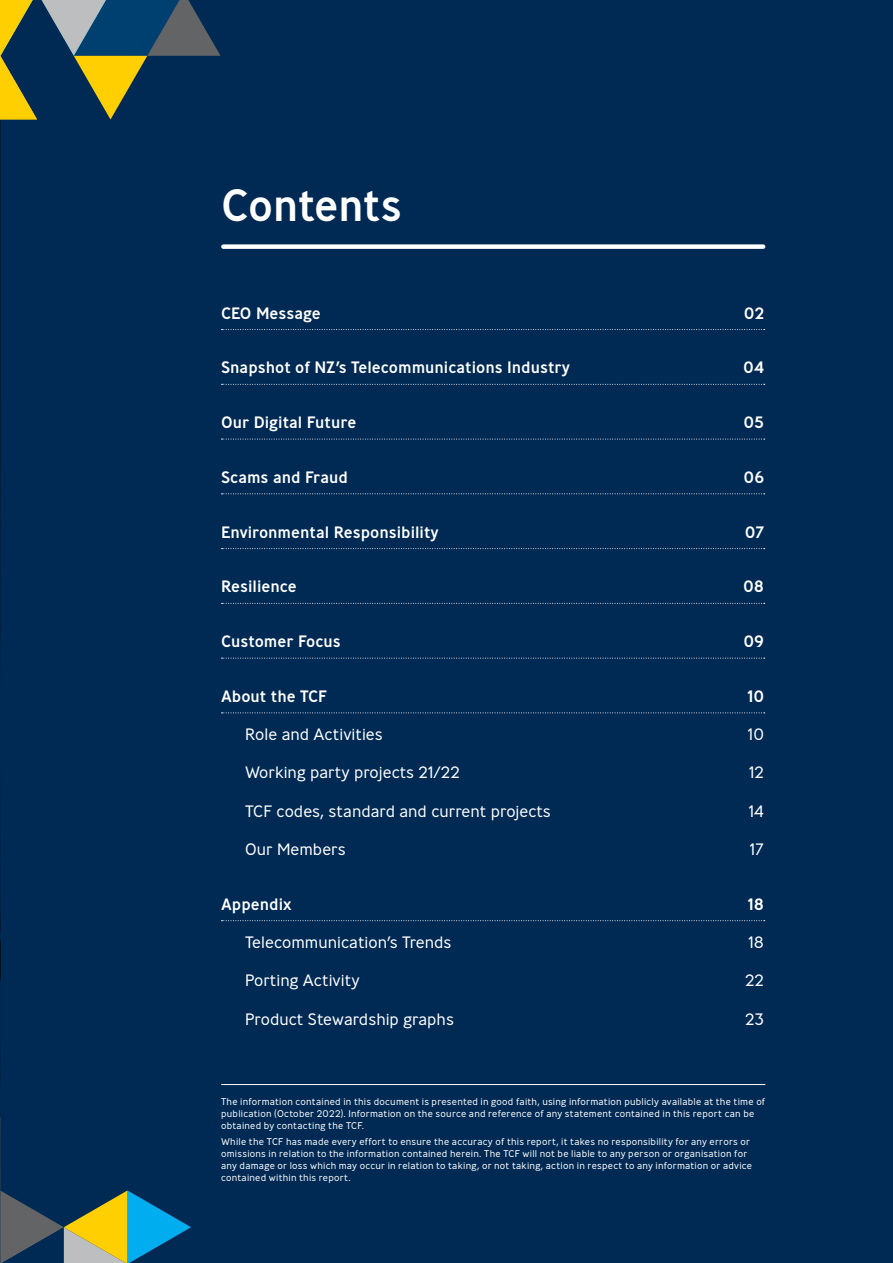
<style>
.page{position:relative;width:893px;height:1263px;background:#002a54}
.page>*{position:absolute;margin:0;border:0;box-sizing:border-box;transform-origin:0 0}
.t1{font:500 45px "Ministry";letter-spacing:-.01em;color:#fff}
.t2{font:500 16.5px "Ministry";color:#fff}
.t3{font:300 16.5px "Ministry";color:#fff}
.t4{font:300 9.75px/12px "Ministry";letter-spacing:.02em;color:#fff}
</style>
<div class="page">
<svg style="left:221px;top:329px;width:544px;height:1px"></svg>
<svg style="left:221px;top:384px;width:544px;height:1px"></svg>
<svg style="left:221px;top:439px;width:544px;height:1px"></svg>
<svg style="left:221px;top:493px;width:544px;height:1px"></svg>
<svg style="left:221px;top:548px;width:544px;height:1px"></svg>
<svg style="left:221px;top:603px;width:544px;height:1px"></svg>
<svg style="left:221px;top:658px;width:544px;height:1px"></svg>
<svg style="left:221px;top:712px;width:544px;height:1px"></svg>
<svg style="left:221px;top:920px;width:544px;height:1px"></svg>
<div style="left:223px;top:244px;width:540px;height:5px;background:#fff"></div>
<hr style="left:221px;top:1084px;width:544px;height:1px;background:#fff">
<svg style="left:0;top:1117px;width:191px;height:146px"></svg>
<svg style="left:0;top:0;width:221px;height:119px"></svg>
<h1 class="t1" style="left:221px;top:177px;width:183px">Contents</h1>
<h2 class="t2" style="left:221px;top:302px;width:101px">CEO Message</h2>
<h2 class="t2" style="left:744px;top:302px;width:22px">02</h2>
<h2 class="t2" style="left:221px;top:357px;width:350px">Snapshot of NZ’s Telecommunications Industry</h2>
<h2 class="t2" style="left:743px;top:357px;width:22px">04</h2>
<h2 class="t2" style="left:221px;top:412px;width:137px">Our Digital Future</h2>
<h2 class="t2" style="left:743px;top:412px;width:22px">05</h2>
<h2 class="t2" style="left:221px;top:466px;width:128px">Scams and Fraud</h2>
<h2 class="t2" style="left:743px;top:466px;width:22px">06</h2>
<h2 class="t2" style="left:221px;top:521px;width:219px">Environmental Responsibility</h2>
<h2 class="t2" style="left:745px;top:521px;width:21px">07</h2>
<h2 class="t2" style="left:221px;top:576px;width:77px">Resilience</h2>
<h2 class="t2" style="left:743px;top:576px;width:23px">08</h2>
<h2 class="t2" style="left:221px;top:631px;width:121px">Customer Focus</h2>
<h2 class="t2" style="left:743px;top:631px;width:22px">09</h2>
<h2 class="t2" style="left:221px;top:686px;width:107px">About the TCF</h2>
<h2 class="t2" style="left:747px;top:686px;width:18px">10</h2>
<h2 class="t3" style="left:245px;top:724px;width:139px">Role and Activities</h2>
<h2 class="t3" style="left:748px;top:724px;width:18px">10</h2>
<h2 class="t3" style="left:245px;top:762px;width:216px">Working party projects 21/22</h2>
<h2 class="t3" style="left:749px;top:762px;width:16px">12</h2>
<h2 class="t3" style="left:245px;top:801px;width:307px">TCF codes, standard and current projects</h2>
<h2 class="t3" style="left:749px;top:801px;width:17px">14</h2>
<h2 class="t3" style="left:245px;top:839px;width:102px">Our Members</h2>
<h2 class="t3" style="left:750px;top:839px;width:16px">17</h2>
<h2 class="t2" style="left:221px;top:893px;width:72px">Appendix</h2>
<h2 class="t2" style="left:748px;top:893px;width:18px">18</h2>
<h2 class="t3" style="left:245px;top:932px;width:208px">Telecommunication’s Trends</h2>
<h2 class="t3" style="left:748px;top:932px;width:17px">18</h2>
<h2 class="t3" style="left:245px;top:970px;width:116px">Porting Activity</h2>
<h2 class="t3" style="left:745px;top:970px;width:21px">22</h2>
<h2 class="t3" style="left:245px;top:1008px;width:210px">Product Stewardship graphs</h2>
<h2 class="t3" style="left:745px;top:1008px;width:21px">23</h2>
<p class="t4" style="left:221px;top:1095px;width:546px">The information contained in this document is presented in good faith, using information publicly available at the time of publication (October 2022). Information on the source and reference of any statement contained in this report can be obtained by contacting the TCF.</p>
<p class="t4" style="left:221px;top:1136px;width:533px">While the TCF has made every effort to ensure the accuracy of this report, it takes no responsibility for any errors or omissions in relation to the information contained herein. The TCF will not be liable to any person or organisation for any damage or loss which may occur in relation to taking, or not taking, action in respect to any information or advice contained within this report.</p>
</div>
